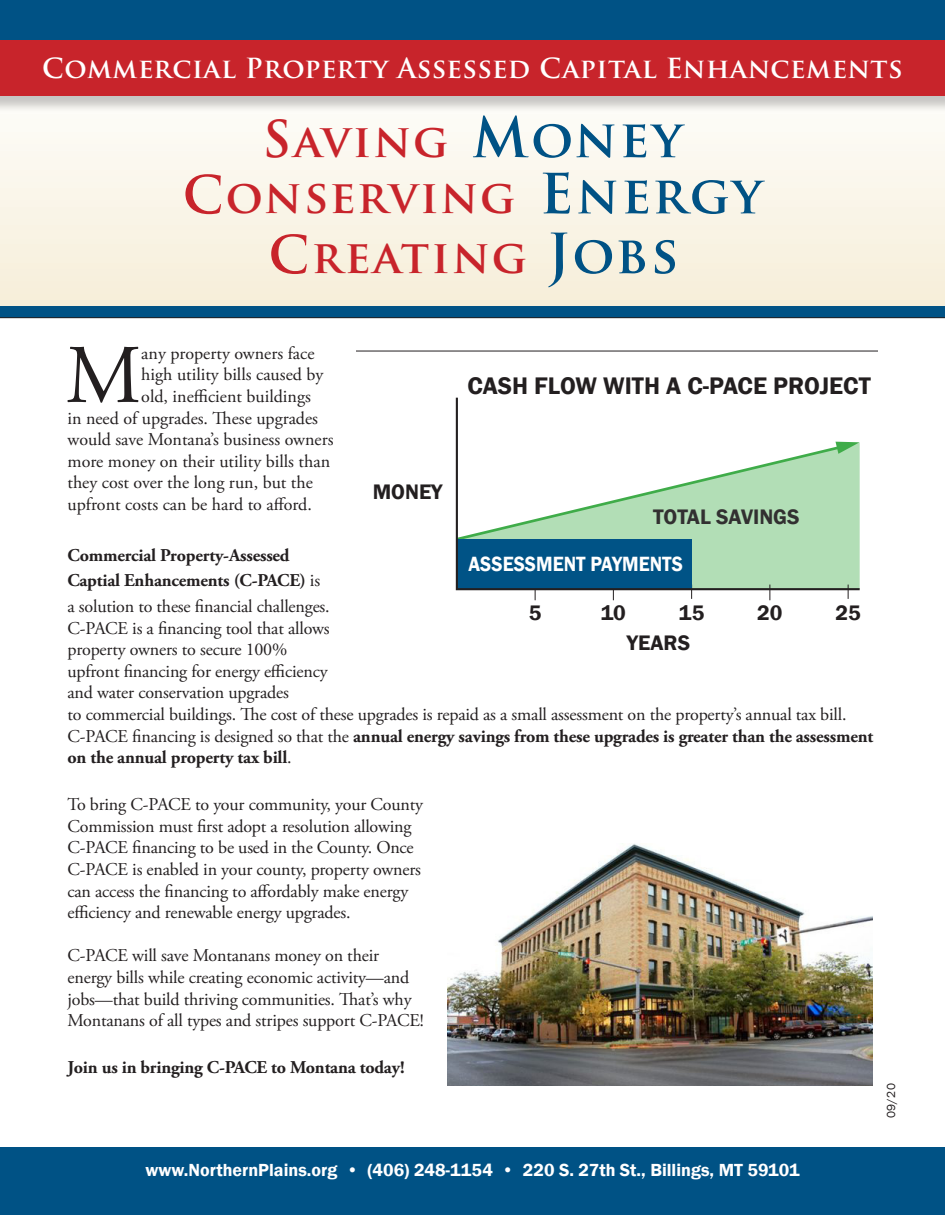
<style>
.page{position:relative;width:945px;height:1215px;background:#fff}
.page>*{position:absolute;margin:0;border:0;box-sizing:border-box;transform-origin:0 0}
.t1{font:83.1px "Adobe Garamond Pro";color:#231f20}
.t2{font:700 45px "Trajan Pro";letter-spacing:.045em;color:#c8242b}
.t3{font:700 27px "Trajan Pro";letter-spacing:.02em;color:#fff}
.t4{font:600 24.75px "Franklin Gothic";color:#231f20}
.t5{font:600 21.6px "Franklin Gothic";color:#231f20}
.t6{font:600 21.6px "Franklin Gothic";color:#323031}
.t7{font:600 21.15px "Franklin Gothic";color:#fff;scale:.91 1}
.t8{font:18px/21.6px "Adobe Garamond Pro";letter-spacing:-.01em;color:#231f20}
.t9{font:700 18px/25.5px "Adobe Garamond Pro";letter-spacing:-.01em;color:#231f20}
.Headline{font:600 18px "Franklin Gothic";color:#fff}
.t10{font:12px "Franklin Gothic";color:#231f20}
.s1{font-size:49.5px}
.s2{font-size:54px;color:#005285}
.s3{font-size:51px;color:#005285}
.s4{font-size:51px}
.s5{font-weight:400}
.s6{font-weight:700}
</style>
<div class="page">
<div style="left:0;top:0;width:945px;height:318px;background:#005285"></div>
<svg style="left:0;top:113px;width:945px;height:192px"></svg>
<div style="left:0;top:1148px;width:945px;height:67px;background:#005285"></div>
<img style="left:447px;top:843px;width:425px;height:243px">
<svg style="left:357px;top:351px;width:521px;height:250px"></svg>
<div style="left:0;top:41px;width:945px;height:72px;background:#231f20;opacity:.25"></div>
<div style="left:0;top:40px;width:945px;height:55px;background:#c8242b"></div>
<p class="t3" style="left:42px;top:51px;width:862px">Commercial Property Assessed Capital Enhancements</p>
<p class="t2" style="left:263px;top:113px;width:421px"><span class="s1">S</span>aving <span class="s2">M</span><span class="s3">oney</span></p>
<p class="t2" style="left:183px;top:169px;width:581px"><span class="s4">C</span>onserving <span class="s2">E</span><span class="s3">nergy</span></p>
<p class="t2" style="left:268px;top:229px;width:411px"><span class="s4">C</span>reating <span class="s2">J</span><span class="s3">obs</span></p>
<p class="t1" style="left:65px;top:326px;width:77px">M</p>
<p class="t8" style="left:141px;top:343px;width:175px">any property owners face</p>
<p class="t8" style="left:141px;top:364px;width:183px">high utility bills caused by</p>
<p class="t8" style="left:141px;top:386px;width:171px">old, inefficient buildings</p>
<p class="t8" style="left:68px;top:408px;width:252px">in need of upgrades. These upgrades</p>
<p class="t8" style="left:68px;top:429px;width:268px">would save Montana’s business owners</p>
<p class="t8" style="left:68px;top:451px;width:264px">more money on their utility bills than</p>
<p class="t8" style="left:68px;top:472px;width:247px">they cost over the long run, but the</p>
<p class="t8" style="left:68px;top:494px;width:246px">upfront costs can be hard to afford.</p>
<p class="t9" style="left:68px;top:543px;width:264px">Commercial Property-Assessed<br>Captial Enhancements (C-PACE) <span class="s5">is a solution to these financial challenges.</span></p>
<p class="t8" style="left:68px;top:618px;width:807px">C-PACE is a financing tool that allows<br>property owners to secure 100%<br>upfront financing for energy efficiency<br>and water conservation upgrades<br>to commercial buildings. The cost of these upgrades is repaid as a small assessment on the property’s annual tax bill.<br>C-PACE financing is designed so that the <span class="s6">annual energy savings from these upgrades is greater than the assessment on the annual property tax bill</span>.</p>
<p class="t8" style="left:68px;top:794px;width:357px">To bring C-PACE to your community, your County Commission must first adopt a resolution allowing C-PACE financing to be used in the County. Once C-PACE is enabled in your county, property owners can access the financing to affordably make energy efficiency and renewable energy upgrades.</p>
<p class="t8" style="left:68px;top:946px;width:358px">C-PACE will save Montanans money on their energy bills while creating economic activity—and jobs—that build thriving communities. That’s why Montanans of all types and stripes support C-PACE!</p>
<p class="t9" style="left:68px;top:1055px;width:339px">Join us in bringing C-PACE to Montana today!</p>
<p class="t4" style="left:467px;top:371px;width:405px">CASH FLOW WITH A C-PACE PROJECT</p>
<p class="t5" style="left:373px;top:479px;width:71px">MONEY</p>
<p class="t6" style="left:653px;top:503px;width:148px">TOTAL SAVINGS</p>
<p class="t7" style="left:469px;top:551px;width:237px">ASSESSMENT PAYMENTS</p>
<p class="t5" style="left:529px;top:600px;width:14px">5</p>
<p class="t5" style="left:601px;top:600px;width:27px">10</p>
<p class="t5" style="left:679px;top:600px;width:27px">15</p>
<p class="t5" style="left:757px;top:600px;width:27px">20</p>
<p class="t5" style="left:835px;top:600px;width:27px">25</p>
<p class="t5" style="left:627px;top:630px;width:65px">YEARS</p>
<p class="t10" style="left:884px;top:1118px;width:37px;rotate:-90deg">09/20</p>
<p class="Headline" style="left:145px;top:1159px;width:656px">www.NorthernPlains.org • (406) 248-1154 • 220 S. 27th St., Billings, MT 59101</p>
</div>
